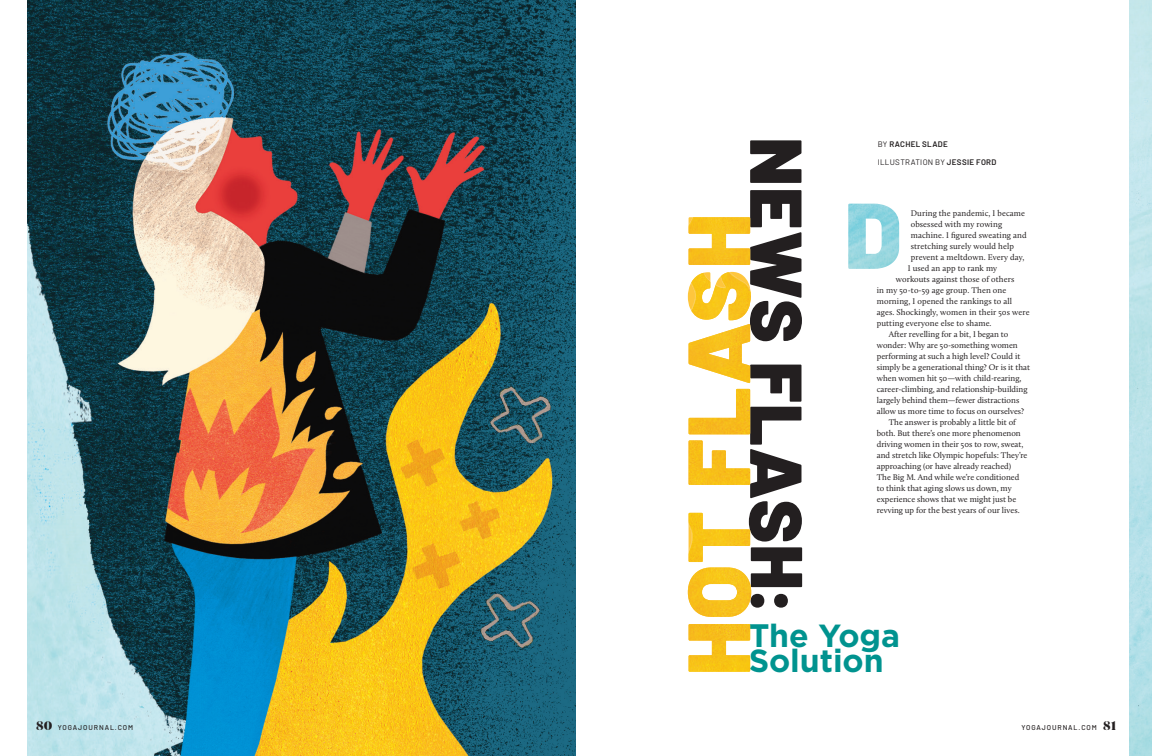
<style>
.page{position:relative;width:1152px;height:756px;background:#fff}
.page>*{position:absolute;margin:0;border:0;box-sizing:border-box;transform-origin:0 0}
.t1{font:900 73.3px "Barlow";letter-spacing:.02em;color:#231f20}
.t2{font:700 32px/25px "Gotham";color:#00938f}
._2021_Fea_text_SERIF{font:8.5px/11px "Calluna";color:#231f20}
.t3{font:8px "Barlow";letter-spacing:.04em;color:#231f20}
.t4{font:600 8px "Barlow";letter-spacing:.04em;color:#231f20}
.t5{font:500 7px "Barlow";letter-spacing:.13em;color:#231f20}
.s1{font-family:"Juana";font-weight:900;font-size:12px}
.s2{font-size:72.6px}
.s3{font-size:74.1px}
.s4{font-weight:400}
.s5{font-weight:600}
.s6{font-size:32.5px}
</style>
<div class="page">
<img style="left:27px;top:0;width:549px;height:756px">
<img style="left:848px;top:204px;width:51px;height:65px">
<img style="left:1129px;top:0;width:23px;height:756px">
<img style="left:689px;top:389px;width:61px;height:96px">
<img style="left:688px;top:513px;width:63px;height:159px">
<img style="left:688px;top:272px;width:63px;height:111px">
<img style="left:689px;top:217px;width:61px;height:48px">
<p class="t5" style="left:36px;top:723px;width:99px"><span class="s1">80</span> YOGAJOURNAL.COM</p>
<p class="t1" style="left:832px;top:138px;width:479px;rotate:90deg">NEW<span class="s2">S</span> FLA<span class="s3">S</span>H:</p>
<p class="t4" style="left:878px;top:138px;width:72px"><span class="s4">BY</span> RACHEL SLADE</p>
<p class="t3" style="left:878px;top:157px;width:120px">ILLUSTRATION BY <span class="s5">JESSIE FORD</span></p>
<p class="_2021_Fea_text_SERIF" style="left:911px;top:207px;width:116px">During the pandemic, I became</p>
<p class="_2021_Fea_text_SERIF" style="left:911px;top:218px;width:93px">obsessed with my rowing</p>
<p class="_2021_Fea_text_SERIF" style="left:911px;top:229px;width:117px">machine. I figured sweating and</p>
<p class="_2021_Fea_text_SERIF" style="left:911px;top:240px;width:105px">stretching surely would help</p>
<p class="_2021_Fea_text_SERIF" style="left:911px;top:251px;width:115px">prevent a meltdown. Every day,</p>
<p class="_2021_Fea_text_SERIF" style="left:908px;top:262px;width:91px">I used an app to rank my</p>
<p class="_2021_Fea_text_SERIF" style="left:896px;top:273px;width:120px">workouts against those of others</p>
<p class="_2021_Fea_text_SERIF" style="left:877px;top:284px;width:131px">in my 50-to-59 age group. Then one</p>
<p class="_2021_Fea_text_SERIF" style="left:877px;top:295px;width:137px">morning, I opened the rankings to all</p>
<p class="_2021_Fea_text_SERIF" style="left:877px;top:306px;width:154px">ages. Shockingly, women in their 50s were</p>
<p class="_2021_Fea_text_SERIF" style="left:877px;top:317px;width:116px">putting everyone else to shame.</p>
<p class="_2021_Fea_text_SERIF" style="left:877px;top:328px;width:155px;text-indent:12px">After revelling for a bit, I began to wonder: Why are 50-something women performing at such a high level? Could it simply be a generational thing? Or is it that when women hit 50—with child-rearing, career-climbing, and relationship-building largely behind them—fewer distractions allow us more time to focus on ourselves?</p>
<p class="_2021_Fea_text_SERIF" style="left:877px;top:416px;width:152px;text-indent:12px">The answer is probably a little bit of both. But there’s one more phenomenon driving women in their 50s to row, sweat, and stretch like Olympic hopefuls: They’re approaching (or have already reached)<br>The Big M. And while we’re conditioned to think that aging slows us down, my experience shows that we might just be revving up for the best years of our lives.</p>
<p class="t2" style="left:749px;top:623px;width:153px"><span class="s6">T</span>he Yoga<br>Solution</p>
<p class="t5" style="left:1021px;top:723px;width:96px">YOGAJOURNAL.COM <span class="s1">81</span></p>
</div>
